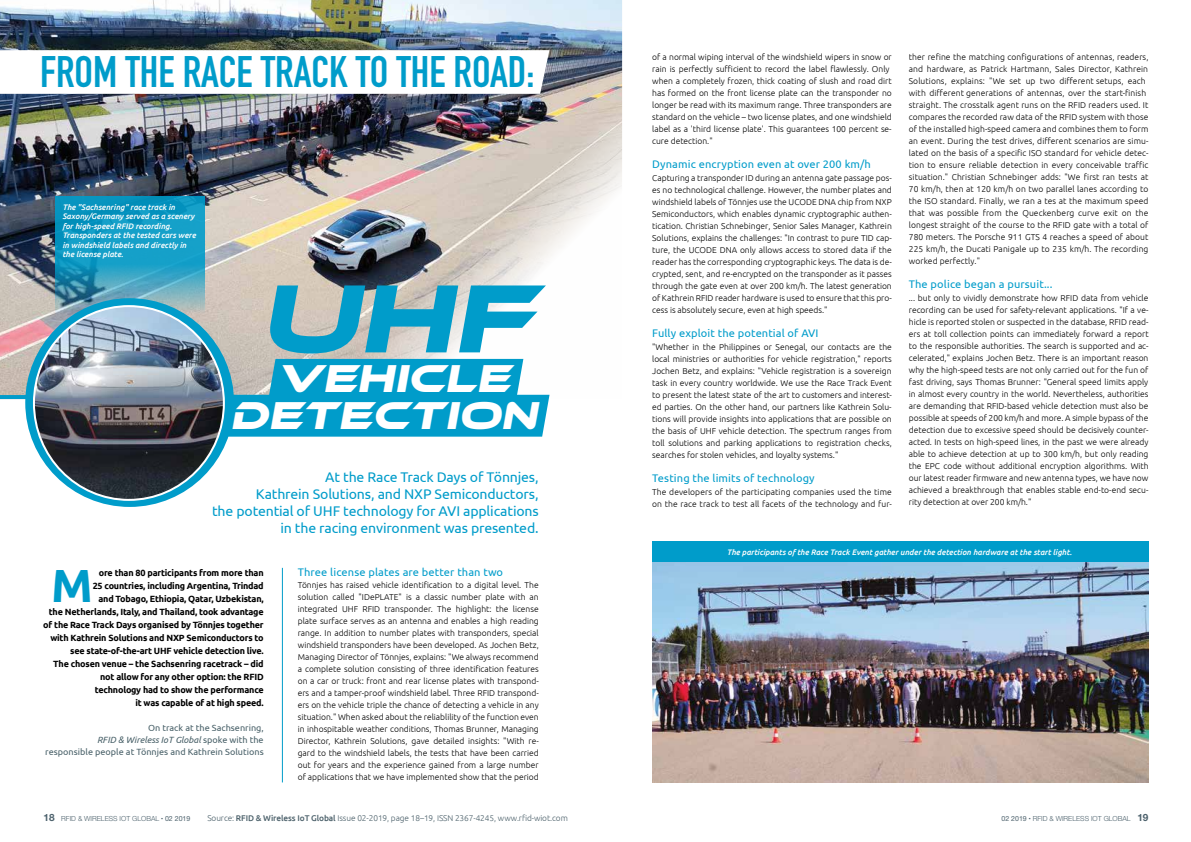
<style>
.page{position:relative;width:1191px;height:842px;background:#fff}
.page>*{position:absolute;margin:0;border:0;box-sizing:border-box;transform-origin:0 0}
.t1{font:italic 100px "Ethnocentric Rg";color:#009cca}
.t2{font:700 46.5px "Ubuntu";color:#009cca}
.t3{font:43.5px "DIN Engschrift Std";color:#009cca}
.t4{font:italic 40px/37px "Ethnocentric Rg";color:#fff;text-align:center}
.t5{font:14px/17px "Ubuntu";letter-spacing:-.015em;color:#009cca;text-align:right}
.t6{font:11px "Ubuntu";letter-spacing:.01em;color:#009cca}
.t7{font:700 9px/13px "Ubuntu";letter-spacing:-.02em;color:#000;text-align:right}
.t8{font:9px/12px "Ubuntu";color:#486068;text-align:right}
.t9{font:300 8.5px/12px "Ubuntu";letter-spacing:.01em;color:#000;text-align:justify}
.t10{font:300 8.3px "Ubuntu";letter-spacing:-.01em;color:#4b606a}
.t11{font:italic 500 8px/9.5px "Ubuntu";color:#fff}
.t12{font:300 7px "Helvetica Neue LT Pro";color:#4c616c}
.s1{font-style:italic}
.s2{font-weight:700;font-size:10px}
.s3{font-size:4px}
.s4{font-weight:400}
.s5{font-weight:500}
</style>
<div class="page">
<img style="left:652px;top:562px;width:496px;height:220px">
<div style="left:652px;top:541px;width:496px;height:21px;background:#009cca"></div>
<img style="left:0;top:0;width:622px;height:398px">
<hr style="left:282px;top:568px;width:1px;height:214px;background:#009cca">
<svg style="left:0;top:50px;width:549px;height:44px"></svg>
<svg style="left:225px;top:359px;width:324px;height:78px;background:#19a3cb"></svg>
<hr style="left:0;top:395px;width:315px;height:4px;background:#009cca">
<svg style="left:55px;top:196px;width:149px;height:110px;background:#239cc0"></svg>
<div style="left:25px;top:298px;width:209px;height:209px;background:#009cca;border-radius:50%"></div>
<img style="left:34px;top:306px;width:190px;height:194px">
<h3 class="t3" style="left:40px;top:47px;width:496px">FROM THE RACE TRACK TO THE ROAD:</h3>
<p class="t11" style="left:62px;top:202px;width:135px">The "Sachsenring" race track in<br>Saxony/Germany served as a scenery for high-speed RFID recording.<br>Transponders at the tested cars were in windshield labels and directly in the license plate.</p>
<h1 class="t1" style="left:260px;top:258px;width:276px">UHF</h1>
<h3 class="t4" style="left:230px;top:360px;width:309px">VEHICLE<br>DETECTION</h3>
<h3 class="t5" style="left:212px;top:468px;width:328px">At the Race Track Days of Tönnjes,<br>Kathrein Solutions, and NXP Semiconductors,<br>the potential of UHF technology for AVI applications in the racing environment was presented.</h3>
<p class="t6" style="left:298px;top:566px;width:207px">Three license plates are better than two</p>
<p class="t9" style="left:298px;top:579px;width:242px">Tönnjes has raised vehicle identification to a digital level. The solution called "IDePLATE" is a classic number plate with an integrated UHF RFID transponder. The highlight: the license plate surface serves as an antenna and enables a high reading range. In addition to number plates with transponders, special windshield transponders have been developed. As Jochen Betz, Managing Director of Tönnjes, explains: "We always recommend a complete solution consisting of three identification features on a car or truck: front and rear license plates with transpond&shy;ers and a tamper-proof windshield label. Three RFID transpond&shy;ers on the vehicle triple the chance of detecting a vehicle in any situation." When asked about the reliablility of the function even in inhospitable weather conditions, Thomas Brunner, Managing Director, Kathrein Solutions, gave detailed insights: "With re&shy;gard to the windshield labels, the tests that have been carried out for years and the experience gained from a large number of applications that we have implemented show that the period</p>
<p class="t7" style="left:43px;top:566px;width:222px">ore than 80 participants from more than<br>25 countries, including Argentina, Trindad<br>and Tobago, Ethiopia, Qatar, Uzbekistan,<br>the Netherlands, Italy, and Thailand, took advantage of the Race Track Days organised by Tönnjes together with Kathrein Solutions and NXP Semiconductors to see state-of-the-art UHF vehicle detection live.<br>The chosen venue – the Sachsenring racetrack – did not allow for any other option: the RFID<br>technology had to show the performance<br>it was capable of at high speed.</p>
<h2 class="t2" style="left:51px;top:557px;width:43px">M</h2>
<p class="t8" style="left:45px;top:722px;width:220px">On track at the Sachsenring,<br><span class="s1">RFID &amp; Wireless IoT Global</span> spoke with the<br>responsible people at Tönnjes and Kathrein Solutions</p>
<p class="t9" style="left:652px;top:51px;width:241px;text-align:left">of a normal wiping interval of the windshield wipers in snow or rain is perfectly sufficient to record the label flawlessly. Only when a completely frozen, thick coating of slush and road dirt has formed on the front license plate can the transponder no longer be read with its maximum range. Three transponders are standard on the vehicle – two license plates, and one windshield label as a 'third license plate'. This guarantees 100 percent se&shy;cure detection."</p>
<p class="t6" style="left:652px;top:157px;width:220px">Dynamic encryption even at over 200 km/h</p>
<p class="t9" style="left:652px;top:172px;width:241px">Capturing a transponder ID during an antenna gate passage pos&shy;es no technological challenge. However, the number plates and windshield labels of Tönnjes use the UCODE DNA chip from NXP Semiconductors, which enables dynamic cryptographic authen&shy;tication. Christian Schnebinger, Senior Sales Manager, Kathrein Solutions, explains the challenges: "In contrast to pure TID cap&shy;ture, the UCODE DNA only allows access to stored data if the reader has the corresponding cryptographic keys. The data is de&shy;crypted, sent, and re-encrypted on the transponder as it passes through the gate even at over 200 km/h. The latest generation of Kathrein RFID reader hardware is used to ensure that this pro&shy;cess is absolutely secure, even at high speeds."</p>
<p class="t6" style="left:652px;top:326px;width:168px">Fully exploit the potential of AVI</p>
<p class="t9" style="left:652px;top:341px;width:241px">"Whether in the Philippines or Senegal, our contacts are the local ministries or authorities for vehicle registration," reports Jochen Betz, and explains: "Vehicle registration is a sovereign task in every country worldwide. We use the Race Track Event to present the latest state of the art to customers and interest&shy;ed parties. On the other hand, our partners like Kathrein Solu&shy;tions will provide insights into applications that are possible on the basis of UHF vehicle detection. The spectrum ranges from toll solutions and parking applications to registration checks, searches for stolen vehicles, and loyalty systems."</p>
<p class="t6" style="left:652px;top:471px;width:164px">Testing the limits of technology</p>
<p class="t9" style="left:652px;top:486px;width:241px">The developers of the participating companies used the time on the race track to test all facets of the technology and fur-</p>
<p class="t9" style="left:909px;top:51px;width:241px;text-align:left">ther refine the matching configurations of antennas, readers, and hardware, as Patrick Hartmann, Sales Director, Kathrein Solutions, explains: "We set up two different setups, each with different generations of antennas, over the start-finish straight. The crosstalk agent runs on the RFID readers used. It compares the recorded raw data of the RFID system with those of the installed high-speed camera and combines them to form an event. During the test drives, different scenarios are simu&shy;lated on the basis of a specific ISO standard for vehicle detec&shy;tion to ensure reliable detection in every conceivable traffic situation." Christian Schnebinger adds: "We first ran tests at 70 km/h, then at 120 km/h on two parallel lanes according to the ISO standard. Finally, we ran a tes at the maximum speed that was possible from the Queckenberg curve exit on the longest straight of the course to the RFID gate with a total of 780 meters. The Porsche 911 GTS 4 reaches a speed of about 225 km/h, the Ducati Panigale up to 235 km/h. The recording worked perfectly."</p>
<p class="t6" style="left:909px;top:277px;width:145px">The police began a pursuit...</p>
<p class="t9" style="left:909px;top:292px;width:241px">... but only to vividly demonstrate how RFID data from vehicle recording can be used for safety-relevant applications. "If a ve&shy;hicle is reported stolen or suspected in the database, RFID read&shy;ers at toll collection points can immediately forward a report to the responsible authorities. The search is supported and ac&shy;celerated," explains Jochen Betz. There is an important reason why the high-speed tests are not only carried out for the fun of fast driving, says Thomas Brunner: "General speed limits apply in almost every country in the world. Nevertheless, authorities are demanding that RFID-based vehicle detection must also be possible at speeds of 200 km/h and more. A simple bypass of the detection due to excessive speed should be decisively counter&shy;acted. In tests on high-speed lines, in the past we were already able to achieve detection at up to 300 km/h, but only reading the EPC code without additional encryption algorithms. With our latest reader firmware and new antenna types, we have now achieved a breakthrough that enables stable end-to-end secu&shy;rity detection at over 200 km/h."</p>
<p class="t11" style="left:726px;top:547px;width:347px">The participants of the Race Track Event gather under the detection hardware at the start light.</p>
<p class="t12" style="left:43px;top:814px;width:148px"><span class="s2">18</span> RFID &amp; WIRELESS IOT GLOBAL <span class="s3">•</span> <span class="s4">02 2019</span></p>
<p class="t12" style="left:1001px;top:814px;width:148px"><span class="s4">02 2019</span> <span class="s3">•</span> RFID &amp; WIRELESS IOT GLOBAL <span class="s2">19</span></p>
<p class="t10" style="left:207px;top:813px;width:362px">Source: <span class="s5">RFID &amp; Wireless IoT Global</span> Issue 02-2019, page 18–19, ISSN 2367-4245, www.rfid-wiot.com</p>
</div>
